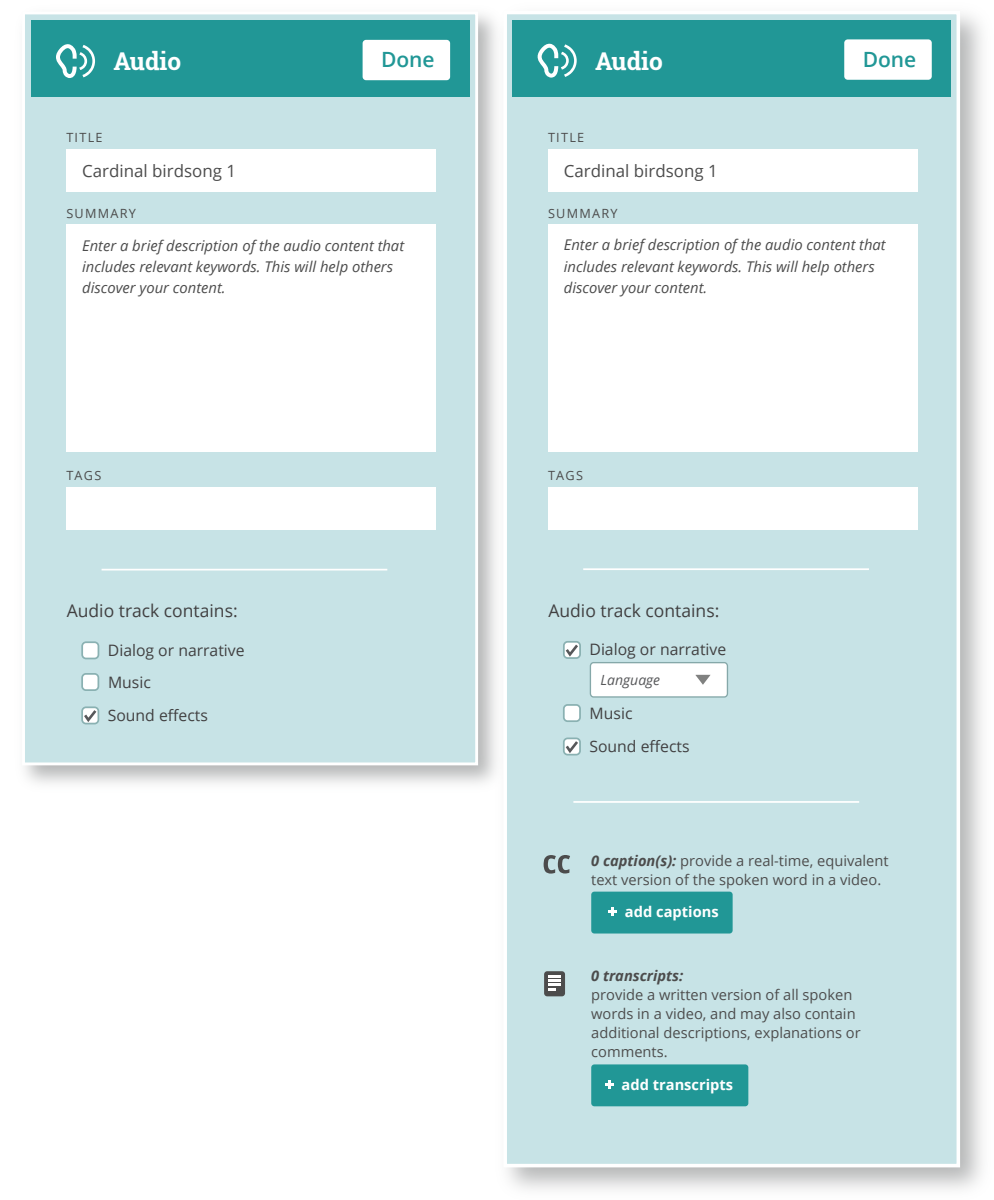
<style>
.page{position:relative;width:994px;height:1200px;background:#fff}
.page>*{position:absolute;margin:0;border:0;box-sizing:border-box;transform-origin:0 0}
.t1{font:700 24.5px "Roboto Slab";color:#fff}
.t2{font:600 21px "Open Sans";color:#219796}
.t3{font:17.5px "Open Sans";color:#414041}
.t4{font:16.97px "Open Sans";color:#4c4c4c}
.t5{font:15.75px/32.6px "Open Sans";color:#414041}
.t6{font:italic 14.7px/21.2px "Open Sans";color:#4c4c4c}
.t7{font:14.7px/18.9px "Open Sans";color:#4d4d4d}
.t8{font:700 14.7px "Open Sans";color:#fff}
.t9{font:italic 700 14.7px "Open Sans";color:#4c4c4c}
.t10{font:italic 14px "Open Sans";color:#57585a}
.t11{font:12.6px "Open Sans";letter-spacing:.1em;color:#4c4c4c}
.s1{font-weight:700;font-style:italic;color:#4c4c4c}
</style>
<div class="page">
<div style="left:22px;top:12px;width:456px;height:753px;background:#c7e3e6;border:3px solid #fff"></div>
<hr style="left:102px;top:569px;width:285px;height:1px;background:#fff">
<svg style="left:81px;top:673px;width:18px;height:18px"></svg>
<svg style="left:81px;top:641px;width:18px;height:18px"></svg>
<div style="left:31px;top:21px;width:438px;height:76px;background:#219796"></div>
<svg style="left:56px;top:44px;width:39px;height:34px"></svg>
<div style="left:362px;top:40px;width:88px;height:40px;background:#fff;border-radius:4px"></div>
<div style="left:66px;top:150px;width:370px;height:42px;background:#fff"></div>
<div style="left:66px;top:225px;width:370px;height:227px;background:#fff"></div>
<div style="left:66px;top:488px;width:370px;height:42px;background:#fff"></div>
<svg style="left:81px;top:706px;width:18px;height:18px"></svg>
<div style="left:503px;top:11px;width:457px;height:1156px;background:#c7e3e6;border:4px solid #fff"></div>
<div style="left:591px;top:891px;width:141px;height:42px;background:#219796;border-radius:3px"></div>
<svg style="left:608px;top:907px;width:8px;height:9px"></svg>
<div style="left:591px;top:1064px;width:157px;height:42px;background:#219796;border-radius:3px"></div>
<svg style="left:605px;top:1080px;width:8px;height:8px"></svg>
<svg style="left:543px;top:855px;width:27px;height:18px"></svg>
<div style="left:544px;top:971px;width:21px;height:25px;background:#4c4c4c;border-radius:3px"></div>
<svg style="left:548px;top:975px;width:12px;height:15px"></svg>
<hr style="left:573px;top:801px;width:286px;height:2px;background:#fff">
<hr style="left:583px;top:568px;width:286px;height:2px;background:#fff">
<svg style="left:563px;top:704px;width:18px;height:18px"></svg>
<div style="left:512px;top:20px;width:439px;height:77px;background:#219796"></div>
<svg style="left:537px;top:43px;width:40px;height:35px"></svg>
<div style="left:844px;top:39px;width:88px;height:41px;background:#fff;border-radius:4px"></div>
<div style="left:548px;top:149px;width:369px;height:43px;background:#fff"></div>
<div style="left:548px;top:224px;width:369px;height:227px;background:#fff"></div>
<div style="left:548px;top:487px;width:369px;height:43px;background:#fff"></div>
<svg style="left:563px;top:737px;width:18px;height:18px"></svg>
<svg style="left:563px;top:641px;width:18px;height:18px"></svg>
<div style="left:590px;top:663px;width:137px;height:34px;background:#fff;border-radius:3px"></div>
<div style="left:590px;top:662px;width:138px;height:36px;border:1px solid #85a8a9;border-radius:3px"></div>
<svg style="left:695px;top:675px;width:15px;height:10px"></svg>
<h1 class="t1" style="left:114px;top:44px;width:69px">Audio</h1>
<h2 class="t2" style="left:381px;top:45px;width:55px">Done</h2>
<h1 class="t1" style="left:595px;top:44px;width:69px">Audio</h1>
<h2 class="t2" style="left:862px;top:45px;width:55px">Done</h2>
<p class="t11" style="left:66px;top:129px;width:38px">TITLE</p>
<p class="t11" style="left:548px;top:129px;width:38px">TITLE</p>
<p class="t4" style="left:82px;top:159px;width:155px">Cardinal birdsong 1</p>
<p class="t11" style="left:66px;top:205px;width:71px">SUMMARY</p>
<p class="t6" style="left:82px;top:234px;width:323px">Enter a brief description of the audio content that includes relevant keywords. This will help others discover your content.</p>
<p class="t4" style="left:564px;top:159px;width:155px">Cardinal birdsong 1</p>
<p class="t11" style="left:548px;top:205px;width:71px">SUMMARY</p>
<p class="t6" style="left:564px;top:234px;width:323px">Enter a brief description of the audio content that includes relevant keywords. This will help others discover your content.</p>
<p class="t11" style="left:66px;top:467px;width:37px">TAGS</p>
<p class="t11" style="left:548px;top:467px;width:37px">TAGS</p>
<p class="t3" style="left:67px;top:599px;width:172px">Audio track contains:</p>
<p class="t3" style="left:548px;top:598px;width:172px">Audio track contains:</p>
<p class="t5" style="left:108px;top:633px;width:138px">Dialog or narrative</p>
<p class="t5" style="left:589px;top:633px;width:138px">Dialog or narrative</p>
<p class="t5" style="left:108px;top:666px;width:102px">Music<br>Sound effects</p>
<p class="t10" style="left:600px;top:670px;width:61px">Language</p>
<p class="t5" style="left:589px;top:697px;width:102px">Music<br>Sound effects</p>
<p class="t7" style="left:591px;top:851px;width:299px"><span class="s1">0 caption(s):</span> provide a real-time, equivalent text version of the spoken word in a video.</p>
<p class="t8" style="left:625px;top:901px;width:95px">add captions</p>
<p class="t9" style="left:591px;top:965px;width:94px">0 transcripts:</p>
<p class="t7" style="left:591px;top:985px;width:271px">provide a written version of all spoken words in a video, and may also contain additional descriptions, explanations or comments.</p>
<p class="t8" style="left:621px;top:1074px;width:113px">add transcripts</p>
</div>
